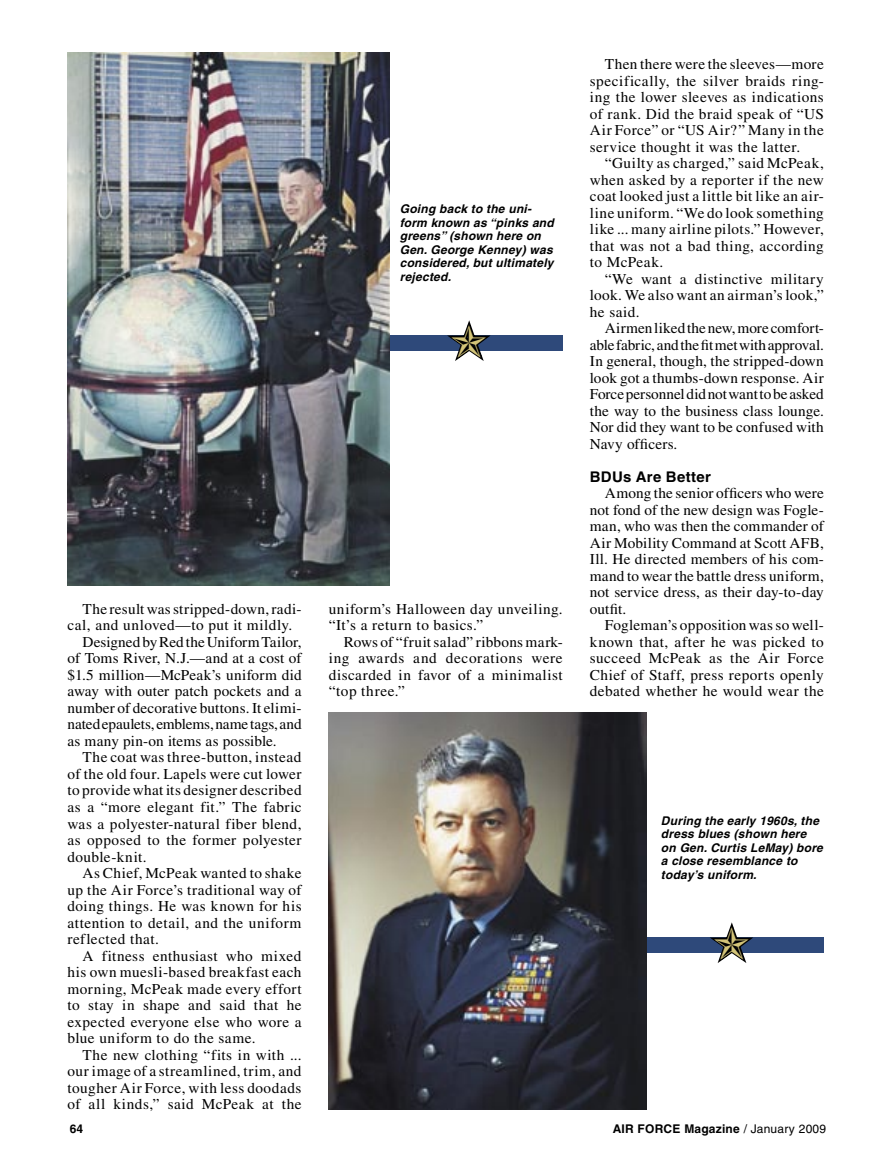
<style>
.page{position:relative;width:878px;height:1175px;background:#fff}
.page>*{position:absolute;margin:0;border:0;box-sizing:border-box;transform-origin:0 0}
.Body_Text{font:15px/16.5px "Times";letter-spacing:.025em;color:#000;text-align:justify}
.Subhead{font:700 14.7px "Helvetica";letter-spacing:.02em;color:#000}
.t1{font:italic 700 12px/13.5px "Helvetica";letter-spacing:.02em;color:#000}
.Folio_L{font:700 12px "Helvetica";letter-spacing:.02em;color:#000}
.s1{font-weight:400}
</style>
<div class="page">
<div style="left:610px;top:937px;width:214px;height:16px;background:#2e497a"></div>
<img style="left:328px;top:713px;width:318px;height:396px">
<div style="left:357px;top:335px;width:205px;height:16px;background:#2e497a"></div>
<img style="left:68px;top:53px;width:322px;height:532px">
<svg style="left:710px;top:922px;width:43px;height:41px"></svg>
<svg style="left:447px;top:320px;width:44px;height:41px"></svg>
<p class="t1" style="left:400px;top:202px;width:155px">Going back to the uni&shy;form known as “pinks and greens” (shown here on<br>Gen. George Kenney) was considered, but ultimately rejected.</p>
<p class="Body_Text" style="left:68px;top:600px;width:236px;text-indent:15px">The result was stripped-down, radi&shy;cal, and unloved—to put it mildly.</p>
<p class="Body_Text" style="left:68px;top:633px;width:236px;text-indent:15px">Designed by Red the Uniform Tailor, of Toms River, N.J.—and at a cost of $1.5 million—McPeak’s uniform did away with outer patch pockets and a number of decorative buttons. It elimi&shy;nated epaulets, emblems, name tags, and as many pin-on items as possible.</p>
<p class="Body_Text" style="left:68px;top:749px;width:236px;text-indent:15px">The coat was three-button, instead of the old four. Lapels were cut lower to provide what its designer described as a “more elegant fit.” The fabric was a polyester-natural fiber blend, as opposed to the former polyester double-knit.</p>
<p class="Body_Text" style="left:68px;top:864px;width:235px;text-indent:15px">As Chief, McPeak wanted to shake up the Air Force’s traditional way of doing things. He was known for his attention to detail, and the uniform reflected that.</p>
<p class="Body_Text" style="left:68px;top:947px;width:235px;text-indent:15px">A fitness enthusiast who mixed his own muesli-based breakfast each morning, McPeak made every effort to stay in shape and said that he expected everyone else who wore a blue uniform to do the same.</p>
<p class="Body_Text" style="left:68px;top:1046px;width:235px;text-indent:15px">The new clothing “fits in with ... our image of a streamlined, trim, and tougher Air Force, with less doodads of all kinds,” said McPeak at the</p>
<p class="Body_Text" style="left:328px;top:600px;width:235px">uniform’s Halloween day unveiling. “It’s a return to basics.”</p>
<p class="Body_Text" style="left:328px;top:633px;width:236px;text-indent:15px">Rows of “fruit salad” ribbons mark&shy;ing awards and decorations were discarded in favor of a minimalist “top three.”</p>
<p class="Body_Text" style="left:590px;top:56px;width:236px;text-indent:15px">Then there were the sleeves—more specifically, the silver braids ring&shy;ing the lower sleeves as indications of rank. Did the braid speak of “US Air Force” or “US Air?” Many in the service thought it was the latter.</p>
<p class="Body_Text" style="left:590px;top:155px;width:236px;text-indent:15px">“Guilty as charged,” said McPeak, when asked by a reporter if the new coat looked just a little bit like an air&shy;line uniform. “We do look something like ... many airline pilots.” However, that was not a bad thing, according to McPeak.</p>
<p class="Body_Text" style="left:590px;top:270px;width:236px;text-indent:15px">“We want a distinctive military look. We also want an airman’s look,” he said.</p>
<p class="Body_Text" style="left:590px;top:320px;width:236px;text-indent:15px">Airmen liked the new, more comfort&shy;able fabric, and the fit met with approval.<br>In general, though, the stripped-down look got a thumbs-down response. Air Force personnel did not want to be asked the way to the business class lounge.<br>Nor did they want to be confused with Navy officers.</p>
<p class="Subhead" style="left:590px;top:468px;width:123px">BDUs Are Better</p>
<p class="Body_Text" style="left:590px;top:485px;width:236px;text-indent:15px">Among the senior officers who were not fond of the new design was Fogle&shy;man, who was then the commander of Air Mobility Command at Scott AFB, Ill. He directed members of his com&shy;mand to wear the battle dress uniform, not service dress, as their day-to-day outfit.</p>
<p class="Body_Text" style="left:590px;top:617px;width:235px;text-indent:15px">Fogleman’s opposition was so well&shy;known that, after he was picked to succeed McPeak as the Air Force Chief of Staff, press reports openly debated whether he would wear the</p>
<p class="t1" style="left:661px;top:813px;width:163px">During the early 1960s, the dress blues (shown here on Gen. Curtis LeMay) bore a close resemblance to today’s uniform.</p>
<p class="Folio_L" style="left:70px;top:1121px;width:15px">64</p>
<p class="Folio_L" style="left:612px;top:1121px;width:215px">AIR FORCE Magazine <span class="s1">/ January 2009</span></p>
</div>
